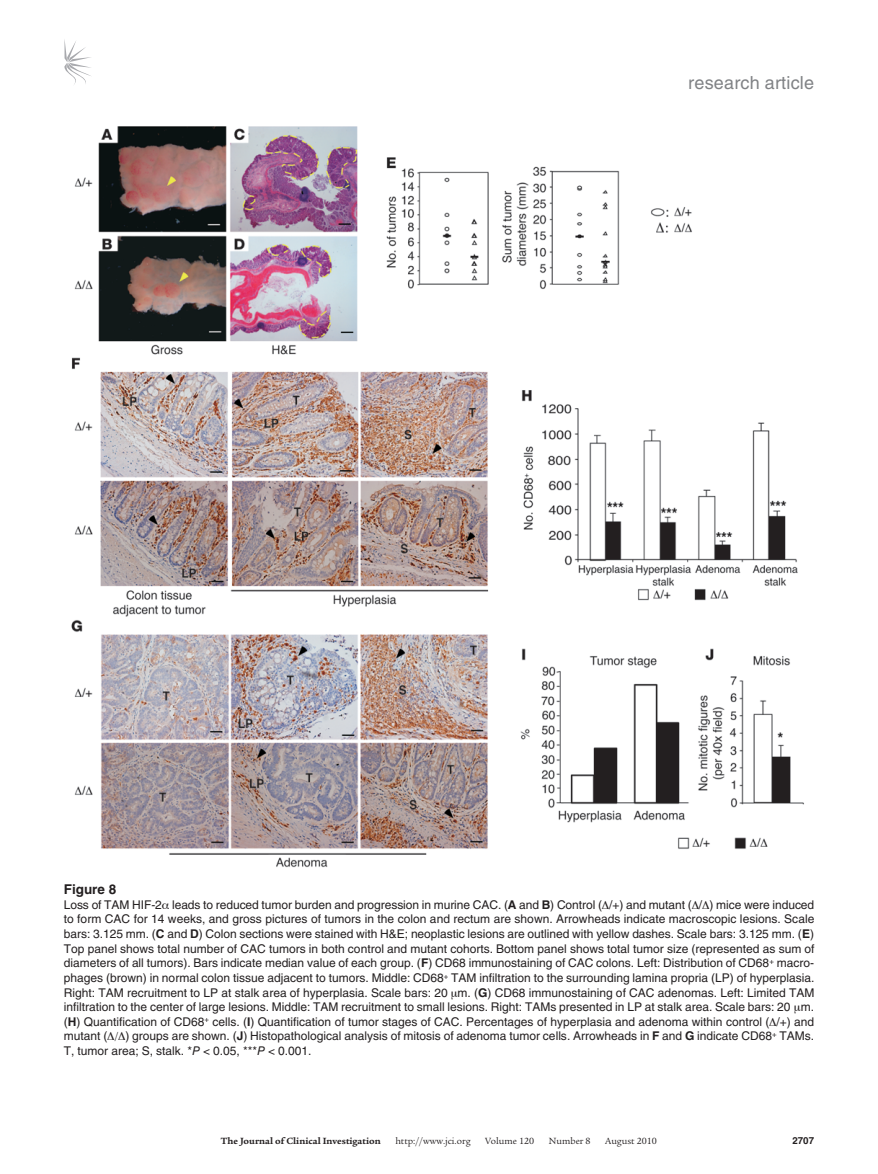
<style>
.page{position:relative;width:878px;height:1174px;background:#fff}
.page>*{position:absolute;margin:0;border:0;box-sizing:border-box;transform-origin:0 0}
.t1{font:18px "Helvetica LT Std";letter-spacing:.01em;color:#808285}
.t2{font:700 13.5px "Helvetica LT Std";color:#231f20}
.t3{font:12px/14.5px "Helvetica LT Std";color:#231f20;text-align:justify}
.t4{font:9.75px "Legacy Serif Std";color:#231f20}
.t5{font:700 9.75px "Legacy Serif Std";color:#231f20}
.t6{font:700 9.75px "Helvetica LT Std";color:#231f20}
.s1{font-weight:700}
.s2{font-style:italic}
</style>
<div class="page">
<svg style="left:64px;top:39px;width:27px;height:45px"></svg>
<img style="left:71px;top:126px;width:733px;height:742px">
<h1 class="t1" style="left:688px;top:72px;width:127px">research article</h1>
<p class="t2" style="left:64px;top:881px;width:54px">Figure 8</p>
<p class="t3" style="left:64px;top:897px;width:752px">Loss of TAM HIF-2 leads to reduced tumor burden and progression in murine CAC. (<span class="s1">A</span> and <span class="s1">B</span>) Control ( /+) and mutant ( / ) mice were induced to form CAC for 14 weeks, and gross pictures of tumors in the colon and rectum are shown. Arrowheads indicate macroscopic lesions. Scale bars: 3.125 mm. (<span class="s1">C</span> and <span class="s1">D</span>) Colon sections were stained with H&amp;E; neoplastic lesions are outlined with yellow dashes. Scale bars: 3.125 mm. (<span class="s1">E</span>)<br>Top panel shows total number of CAC tumors in both control and mutant cohorts. Bottom panel shows total tumor size (represented as sum of diameters of all tumors). Bars indicate median value of each group. (<span class="s1">F</span>) CD68 immunostaining of CAC colons. Left: Distribution of CD68<sup>+</sup> macro&shy;phages (brown) in normal colon tissue adjacent to tumors. Middle: CD68<sup>+</sup> TAM infiltration to the surrounding lamina propria (LP) of hyperplasia.<br>Right: TAM recruitment to LP at stalk area of hyperplasia. Scale bars: 20 m. (<span class="s1">G</span>) CD68 immunostaining of CAC adenomas. Left: Limited TAM infiltration to the center of large lesions. Middle: TAM recruitment to small lesions. Right: TAMs presented in LP at stalk area. Scale bars: 20 m. (<span class="s1">H</span>) Quantification of CD68<sup>+</sup> cells. (<span class="s1">I</span>) Quantification of tumor stages of CAC. Percentages of hyperplasia and adenoma within control ( /+) and mutant (</p>
<p class="t3" style="left:64px;top:1028px;width:751px;text-indent:62px">) groups are shown. (<span class="s1">J</span>) Histopathological analysis of mitosis of adenoma tumor cells. Arrowheads in <span class="s1">F</span> and <span class="s1">G</span> indicate CD68<sup>+</sup> TAMs.<br>T, tumor area; S, stalk. *<span class="s2">P</span> &lt; 0.05, ***<span class="s2">P</span> &lt; 0.001.</p>
<p class="t5" style="left:221px;top:1135px;width:161px">The Journal of Clinical Investigation</p>
<p class="t4" style="left:395px;top:1135px;width:77px">http://www.jci.org</p>
<p class="t4" style="left:485px;top:1135px;width:50px">Volume 120</p>
<p class="t4" style="left:549px;top:1135px;width:43px">Number 8</p>
<p class="t4" style="left:605px;top:1135px;width:53px">August 2010</p>
<p class="t6" style="left:792px;top:1134px;width:23px">2707</p>
</div>
